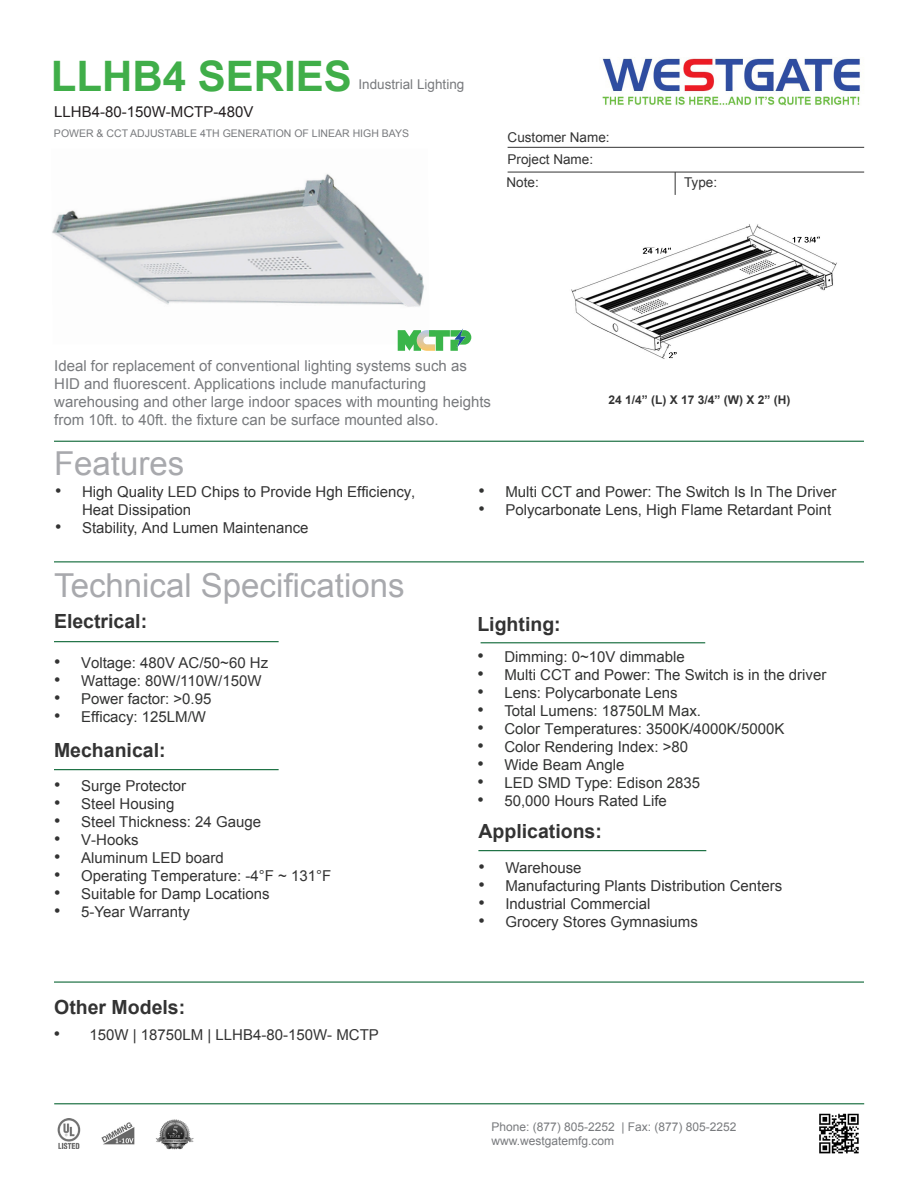
<style>
.page{position:relative;width:918px;height:1188px;background:#fff}
.page>*{position:absolute;margin:0;border:0;box-sizing:border-box;transform-origin:0 0}
.t1{font:700 42px "Arial";color:#40ae49}
.t2{font:33px "Arial";color:#a8a9ad}
.t3{font:700 19.5px "Arial";color:#333}
.t4{font:15px/18px "Arial";color:#333}
.t5{font:15px "Arial";color:#323332}
.t6{font:15px/18px "Arial";color:#787a7d}
.t7{font:15px "Arial";color:#231f20}
.t8{font:13.5px "Arial";color:#333}
.t9{font:13.5px "Arial";color:#787a7d}
.t10{font:12px "Arial";color:#787a7d}
.t11{font:700 12px "Arial";color:#333}
.t12{font:10.5px "Arial";color:#787a7d}
.s1{font-size:18px}
.s2{font-style:inherit}
.s3{font-size:18px;color:#333}
.s4{font-size:18px;color:#323332}
</style>
<div class="page">
<img style="left:52px;top:174px;width:372px;height:170px">
<hr style="left:54px;top:441px;width:810px;height:1px;background:#0d6736">
<hr style="left:508px;top:147px;width:356px;height:1px;background:#333">
<svg style="left:675px;top:173px;width:1px;height:22px"></svg>
<hr style="left:508px;top:172px;width:356px;height:1px;background:#333">
<hr style="left:54px;top:561px;width:810px;height:1px;background:#0d6736">
<hr style="left:54px;top:641px;width:225px;height:1px;background:#0d6736">
<hr style="left:54px;top:769px;width:225px;height:1px;background:#0d6736">
<hr style="left:478px;top:850px;width:228px;height:1px;background:#0d6736">
<img style="left:602px;top:58px;width:258px;height:48px">
<img style="left:571px;top:224px;width:266px;height:135px">
<hr style="left:481px;top:642px;width:224px;height:1px;background:#0d6736">
<hr style="left:54px;top:1103px;width:810px;height:1px;background:#0d6736">
<hr style="left:54px;top:982px;width:810px;height:1px;background:#0d6736">
<img style="left:819px;top:1113px;width:40px;height:41px">
<img style="left:102px;top:1122px;width:33px;height:23px">
<img style="left:156px;top:1119px;width:38px;height:30px">
<img style="left:57px;top:1119px;width:24px;height:30px">
<svg style="left:398px;top:330px;width:73px;height:21px"></svg>
<img style="left:452px;top:329px;width:16px;height:20px">
<p class="t1" style="left:51px;top:48px;width:303px">LLHB4 SERIES</p>
<p class="t9" style="left:359px;top:75px;width:107px">Industrial Lighting</p>
<p class="t7" style="left:54px;top:102px;width:201px">LLHB4-80-150W-MCTP-480V</p>
<p class="t12" style="left:54px;top:127px;width:357px">POWER &amp; CCT ADJUSTABLE 4TH GENERATION OF LINEAR HIGH BAYS</p>
<p class="t8" style="left:508px;top:128px;width:104px">Customer Name:</p>
<p class="t8" style="left:508px;top:150px;width:87px">Project Name:</p>
<p class="t8" style="left:507px;top:173px;width:34px">Note:</p>
<p class="t8" style="left:684px;top:173px;width:35px">Type:</p>
<p class="t6" style="left:54px;top:356px;width:438px">Ideal for replacement of conventional lighting systems such as HID and fluorescent. Applications include manufacturing warehousing and other large indoor spaces with mounting heights from 10ft. to 40ft. the fixture can be surface mounted also.</p>
<p class="t2" style="left:54px;top:442px;width:132px">Features</p>
<p class="t11" style="left:609px;top:392px;width:184px">24 1/4” (L) X 17 3/4” (W) X 2” (H)</p>
<p class="t4" style="left:82px;top:483px;width:335px;text-indent:-27px"><span class="s1">•</span> High <span class="s2">Q</span>uality LED Chips to <span class="s2">P</span>rovide <span class="s2">H</span>gh <span class="s2">E</span>fficiency,<br><span class="s2">H</span>eat <span class="s2">D</span>issipation</p>
<p class="t4" style="left:55px;top:519px;width:255px"><span class="s1">•</span> Stability, <span class="s2">A</span>nd <span class="s2">L</span>umen <span class="s2">M</span>aintenance</p>
<p class="t2" style="left:54px;top:564px;width:352px">Technical Specifications</p>
<p class="t3" style="left:54px;top:608px;width:95px">Electrical:</p>
<p class="t4" style="left:54px;top:654px;width:216px"><span class="s1">•</span> Voltage: 480V AC/50~60 Hz</p>
<p class="t4" style="left:54px;top:672px;width:209px"><span class="s1">•</span> Wattage: 80W/110W/150W</p>
<p class="t5" style="left:54px;top:689px;width:159px"><span class="s3">•</span> Power factor: &gt;0.95</p>
<p class="t5" style="left:54px;top:707px;width:154px"><span class="s3">•</span> Efficacy: 125LM/W</p>
<p class="t3" style="left:54px;top:738px;width:113px">Mechanical:</p>
<p class="t4" style="left:54px;top:777px;width:134px"><span class="s1">•</span> Surge <span class="s2">P</span>rotector</p>
<p class="t4" style="left:54px;top:795px;width:122px"><span class="s1">•</span> Steel <span class="s2">H</span>ousing</p>
<p class="t4" style="left:54px;top:813px;width:208px"><span class="s1">•</span> Steel Thickness: 24 Gauge</p>
<p class="t4" style="left:54px;top:831px;width:86px"><span class="s1">•</span> V-<span class="s2">H</span>ooks</p>
<p class="t4" style="left:54px;top:849px;width:171px"><span class="s1">•</span> Aluminum LED board</p>
<p class="t4" style="left:54px;top:867px;width:279px"><span class="s1">•</span> Operating <span class="s2">T</span>emperature: -4°F ~ 131°F</p>
<p class="t4" style="left:54px;top:885px;width:217px"><span class="s1">•</span> Suitable for <span class="s2">D</span>amp <span class="s2">L</span>ocations</p>
<p class="t4" style="left:54px;top:903px;width:137px"><span class="s1">•</span> 5-Year Warranty</p>
<p class="t3" style="left:54px;top:995px;width:133px">Other Models:</p>
<p class="t4" style="left:54px;top:1026px;width:326px"><span class="s1">•</span> 150W | 18750LM | LLHB4-80-150W- MCTP</p>
<p class="t5" style="left:478px;top:482px;width:360px"><span class="s1">•</span> Multi CCT and Power: The Switch <span class="s2">I</span>s <span class="s2">I</span>n <span class="s2">T</span>he <span class="s2">D</span>river</p>
<p class="t4" style="left:478px;top:501px;width:354px"><span class="s4">•</span> Polycarbonate <span class="s2">L</span>ens, <span class="s2">H</span>igh <span class="s2">F</span>lame <span class="s2">R</span>etardant <span class="s2">P</span>oint</p>
<p class="t3" style="left:477px;top:611px;width:85px">Lighting:</p>
<p class="t5" style="left:477px;top:647px;width:209px"><span class="s1">•</span> Dimming: 0~10V dimmable</p>
<p class="t5" style="left:477px;top:665px;width:351px"><span class="s1">•</span> Multi CCT and Power: The Switch is <span class="s2">i</span>n the driver</p>
<p class="t5" style="left:477px;top:683px;width:202px"><span class="s1">•</span> Lens: Polycarbonate Lens</p>
<p class="t5" style="left:477px;top:701px;width:225px"><span class="s1">•</span> Total <span class="s2">L</span>umens: 18750LM Max.</p>
<p class="t5" style="left:477px;top:719px;width:309px"><span class="s1">•</span> Color <span class="s2">T</span>emperatures: 3500K/4000K/5000K</p>
<p class="t5" style="left:477px;top:737px;width:212px"><span class="s1">•</span> Color <span class="s2">R</span>endering <span class="s2">I</span>ndex: &gt;80</p>
<p class="t5" style="left:477px;top:755px;width:149px"><span class="s1">•</span> Wide Beam <span class="s2">A</span>ngle</p>
<p class="t5" style="left:477px;top:773px;width:224px"><span class="s1">•</span> LED SMD <span class="s2">T</span>ype: Edison 2835</p>
<p class="t4" style="left:477px;top:792px;width:191px"><span class="s4">•</span> 50,000 <span class="s2">H</span>ours <span class="s2">R</span>ated <span class="s2">L</span>ife</p>
<p class="t3" style="left:478px;top:819px;width:125px">Applications:</p>
<p class="t4" style="left:478px;top:859px;width:105px"><span class="s1">•</span> Warehouse</p>
<p class="t4" style="left:478px;top:877px;width:305px"><span class="s1">•</span> Manufacturing Plants Distribution Centers</p>
<p class="t4" style="left:478px;top:895px;width:174px"><span class="s1">•</span> Industrial Commercial</p>
<p class="t4" style="left:478px;top:913px;width:221px"><span class="s1">•</span> Grocery Stores Gymnasiums</p>
<p class="t10" style="left:491px;top:1118px;width:247px">Phone: (877) 805-2252 | Fax: (877) 805-2252</p>
<p class="t10" style="left:491px;top:1133px;width:124px">www.westgatemfg.com</p>
</div>
